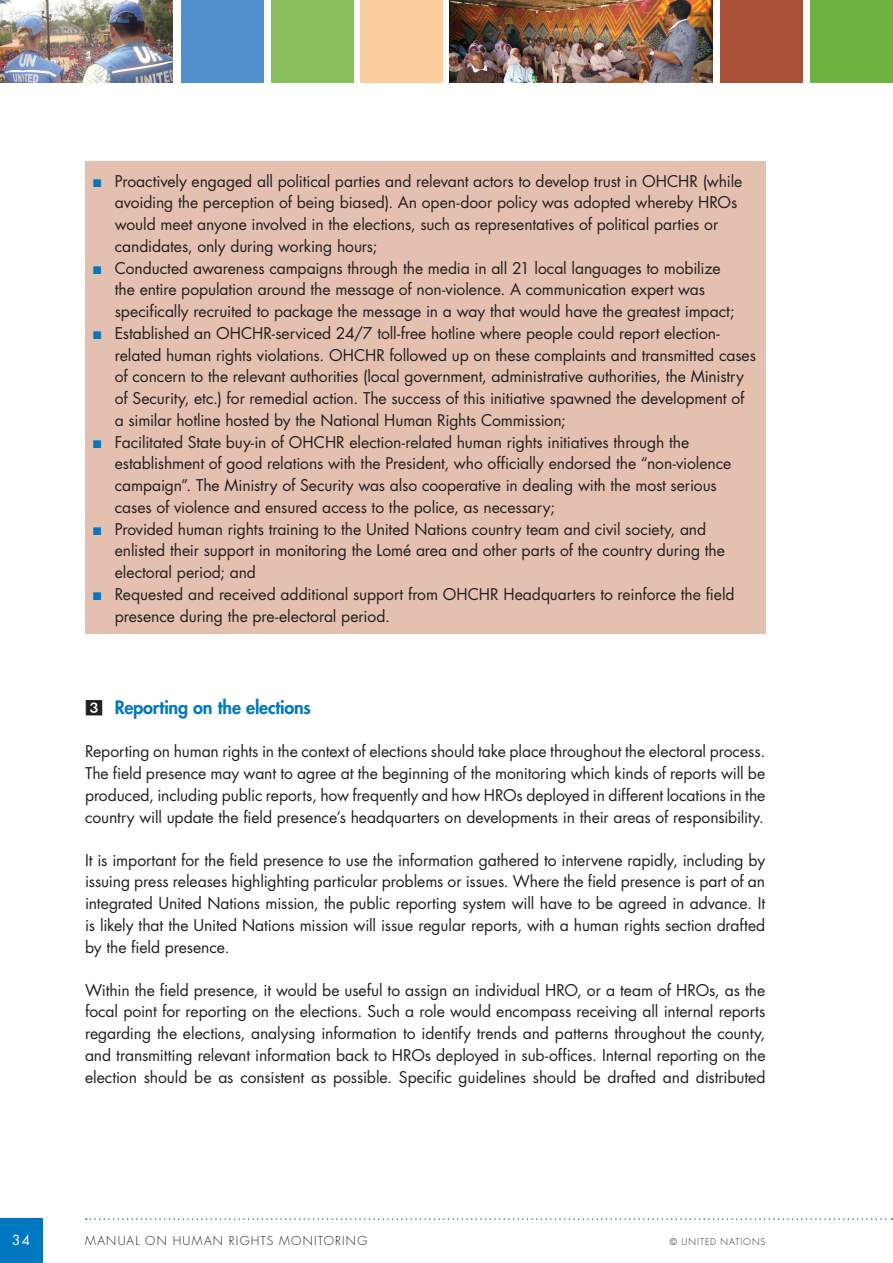
<style>
.page{position:relative;width:893px;height:1263px;background:#fff}
.page>*{position:absolute;margin:0;border:0;box-sizing:border-box;transform-origin:0 0}
.t1{font:800 18px "Futura";letter-spacing:-.01em;color:#0077c0}
.t2{font:15.75px/21.8px "Futura";letter-spacing:-.005em;color:#231f20;text-align:justify}
.t3{font:13.5px "Futura";color:#fff}
.t4{font:300 12px "Futura";letter-spacing:.105em;color:#231f20}
.t5{font:300 9px "Futura";letter-spacing:.105em;color:#231f20}
.s1{font-family:"Bundesbahn Pi One";font-weight:400;color:#231f20}
</style>
<div class="page">
<div style="left:0;top:1218px;width:43px;height:45px;background:#0077c0"></div>
<svg style="left:86px;top:1218px;width:806px;height:2px"></svg>
<div style="left:810px;top:0;width:83px;height:83px;background:#6cb43f"></div>
<img style="left:0;top:0;width:173px;height:83px">
<div style="left:271px;top:0;width:82px;height:83px;background:#89c05e"></div>
<div style="left:720px;top:0;width:83px;height:83px;background:#aa5137"></div>
<img style="left:450px;top:0;width:263px;height:83px">
<div style="left:360px;top:0;width:83px;height:83px;background:#fdce9d"></div>
<div style="left:181px;top:0;width:83px;height:83px;background:#5090cc"></div>
<div style="left:85px;top:162px;width:680px;height:472px;background:#e4c0b0"></div>
<p class="t2" style="left:115px;top:170px;width:643px;text-align:left">Proactively engaged all political parties and relevant actors to develop trust in OHCHR (while avoiding the perception of being biased). An open-door policy was adopted whereby HROs would meet anyone involved in the elections, such as representatives of political parties or candidates, only during working hours;<br>Conducted awareness campaigns through the media in all 21 local languages to mobilize<br>the entire population around the message of non-violence. A communication expert was specifically recruited to package the message in a way that would have the greatest impact; Established an OHCHR-serviced 24/7 toll-free hotline where people could report election&shy;related human rights violations. OHCHR followed up on these complaints and transmitted cases of concern to the relevant authorities (local government, administrative authorities, the Ministry of Security, etc.) for remedial action. The success of this initiative spawned the development of a similar hotline hosted by the National Human Rights Commission;<br>Facilitated State buy-in of OHCHR election-related human rights initiatives through the establishment of good relations with the President, who officially endorsed the “non-violence campaign”. The Ministry of Security was also cooperative in dealing with the most serious cases of violence and ensured access to the police, as necessary;<br>Provided human rights training to the United Nations country team and civil society, and enlisted their support in monitoring the Lomé area and other parts of the country during the electoral period; and<br>Requested and received additional support from OHCHR Headquarters to reinforce the field presence during the pre-electoral period.</p>
<p class="t1" style="left:85px;top:696px;width:227px"><span class="s1">3</span> Reporting on the elections</p>
<p class="t2" style="left:85px;top:741px;width:682px">Reporting on human rights in the context of elections should take place throughout the electoral process.<br>The field presence may want to agree at the beginning of the monitoring which kinds of reports will be produced, including public reports, how frequently and how HROs deployed in different locations in the country will update the field presence’s headquarters on developments in their areas of responsibility.</p>
<p class="t2" style="left:85px;top:849px;width:682px">It is important for the field presence to use the information gathered to intervene rapidly, including by issuing press releases highlighting particular problems or issues. Where the field presence is part of an integrated United Nations mission, the public reporting system will have to be agreed in advance. It is likely that the United Nations mission will issue regular reports, with a human rights section drafted by the field presence.</p>
<p class="t2" style="left:85px;top:979px;width:682px">Within the field presence, it would be useful to assign an individual HRO, or a team of HROs, as the focal point for reporting on the elections. Such a role would encompass receiving all internal reports regarding the elections, analysing information to identify trends and patterns throughout the county, and transmitting relevant information back to HROs deployed in sub-offices. Internal reporting on the election should be as consistent as possible. Specific guidelines should be drafted and distributed</p>
<p class="t3" style="left:12px;top:1231px;width:19px">34</p>
<p class="t4" style="left:85px;top:1233px;width:284px">MANUAL ON HUMAN RIGHTS MONITORING</p>
<p class="t5" style="left:670px;top:1236px;width:97px">© UNITED NATIONS</p>
</div>
